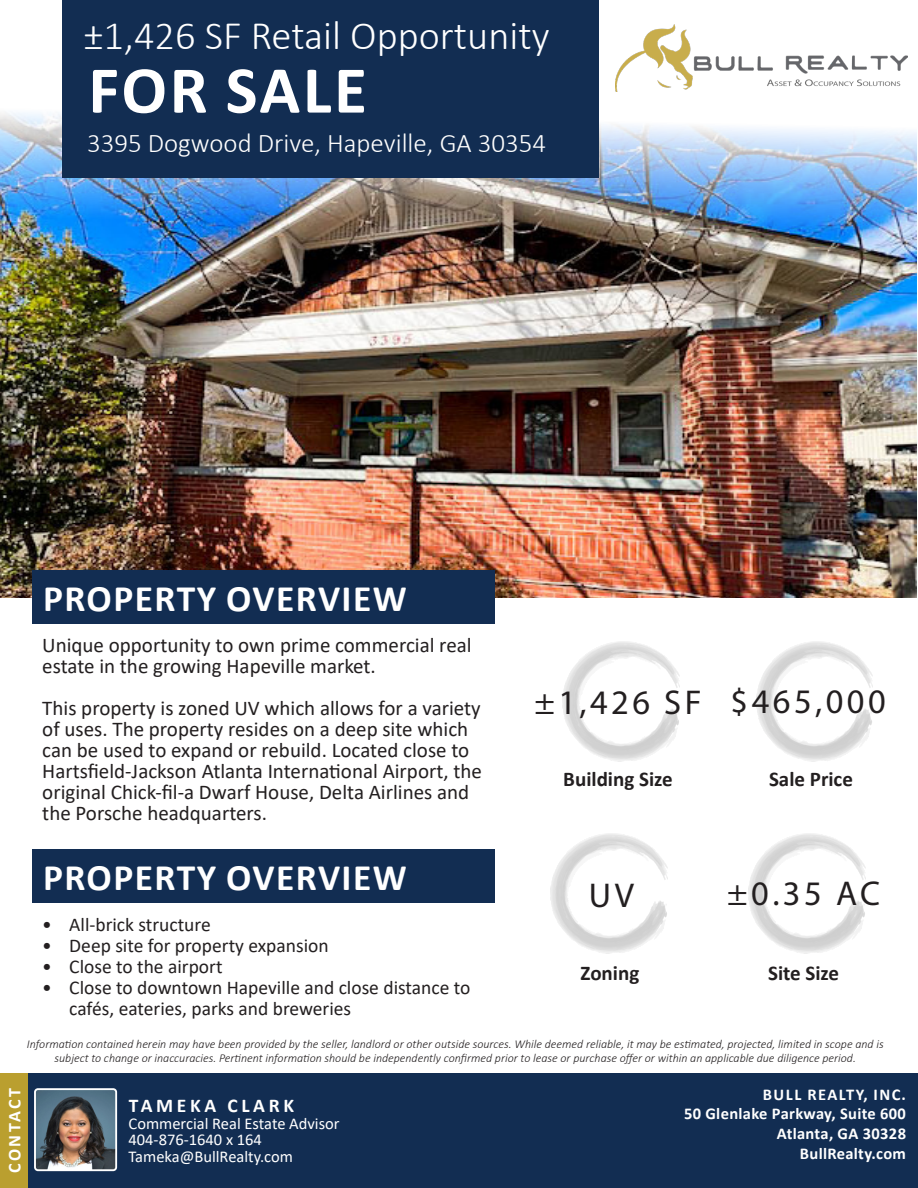
<style>
.page{position:relative;width:918px;height:1188px;background:#fff}
.page>*{position:absolute;margin:0;border:0;box-sizing:border-box;transform-origin:0 0}
.t1{font:700 67.5px "Calibri";letter-spacing:.04em;color:#fff}
.t2{font:300 40.5px "Calibri";color:#fff}
.t3{font:700 37.5px "Calibri";letter-spacing:.04em;color:#fff}
.t4{font:34.5px "Myriad Pro";letter-spacing:.1em;color:#231f20}
.t5{font:300 27px "Calibri";color:#fff}
.t6{font:21px/21px "Calibri";color:#231f20}
.t7{font:700 21px "Calibri";color:#231f20}
.t8{font:19.5px/21px "Calibri";color:#231f20}
.t9{font:700 19.5px "Calibri";letter-spacing:.19em;color:#fff}
.t10{font:700 18px "Calibri";letter-spacing:.135em;color:#fff}
.t11{font:16.5px "Calibri";color:#fff}
.t12{font:700 16.5px "Calibri";letter-spacing:.02em;color:#fff}
.t13{font:700 16.5px "Calibri";letter-spacing:.09em;color:#fff}
.t14{font:italic 300 12px "Calibri";color:#231f20}
</style>
<div class="page">
<img style="left:748px;top:833px;width:118px;height:121px">
<img style="left:756px;top:641px;width:117px;height:121px">
<img style="left:562px;top:641px;width:118px;height:121px">
<img style="left:0;top:106px;width:916px;height:491px">
<div style="left:0;top:1073px;width:918px;height:115px;background:#122d52"></div>
<div style="left:0;top:1073px;width:28px;height:115px;background:#ba9f2f"></div>
<img style="left:616px;top:24px;width:291px;height:68px">
<div style="left:32px;top:571px;width:463px;height:53px;background:#122d52"></div>
<img style="left:37px;top:1091px;width:77px;height:77px">
<div style="left:34px;top:1088px;width:83px;height:83px;border:2px solid #fff;border-radius:3px"></div>
<div style="left:32px;top:850px;width:463px;height:53px;background:#122d52"></div>
<div style="left:62px;top:0;width:536px;height:178px;background:#122d52"></div>
<img style="left:550px;top:833px;width:118px;height:121px">
<p class="t2" style="left:83px;top:10px;width:468px">±1,426 SF Retail Opportunity</p>
<p class="t1" style="left:88px;top:42px;width:280px">FOR SALE</p>
<p class="t5" style="left:87px;top:126px;width:461px">3395 Dogwood Drive, Hapeville, GA 30354</p>
<p class="t3" style="left:43px;top:572px;width:365px">PROPERTY OVERVIEW</p>
<p class="t6" style="left:42px;top:634px;width:431px">Unique opportunity to own prime commercial real estate in the growing Hapeville market.</p>
<p class="t6" style="left:42px;top:697px;width:441px">This property is zoned UV which allows for a variety of uses. The property resides on a deep site which can be used to expand or rebuild. Located close to Hartsfield-Jackson Atlanta International Airport, the original Chick-fil-a Dwarf House, Delta Airlines and the Porsche headquarters.</p>
<p class="t4" style="left:534px;top:681px;width:169px">±1,426 SF</p>
<p class="t7" style="left:563px;top:764px;width:111px">Building Size</p>
<p class="t4" style="left:731px;top:680px;width:157px">$465,000</p>
<p class="t7" style="left:769px;top:764px;width:85px">Sale Price</p>
<p class="t3" style="left:43px;top:851px;width:365px">PROPERTY OVERVIEW</p>
<p class="t8" style="left:42px;top:914px;width:170px">• All-brick structure</p>
<p class="t8" style="left:42px;top:935px;width:288px">• Deep site for property expansion</p>
<p class="t8" style="left:42px;top:956px;width:182px">• Close to the airport</p>
<p class="t8" style="left:69px;top:977px;width:403px;text-indent:-27px">• Close to downtown Hapeville and close distance to cafés, eateries, parks and breweries</p>
<p class="t4" style="left:589px;top:874px;width:47px">UV</p>
<p class="t4" style="left:727px;top:872px;width:154px">±0.35 AC</p>
<p class="t7" style="left:581px;top:958px;width:60px">Zoning</p>
<p class="t7" style="left:768px;top:958px;width:73px">Site Size</p>
<p class="t14" style="left:27px;top:1036px;width:858px">Information contained herein may have been provided by the seller, landlord or other outside sources. While deemed reliable, it may be estimated, projected, limited in scope and is</p>
<p class="t14" style="left:55px;top:1051px;width:803px">subject to change or inaccuracies. Pertinent information should be independently confirmed prior to lease or purchase offer or within an applicable due diligence period.</p>
<p class="t10" style="left:2px;top:1173px;width:87px;rotate:-90deg">CONTACT</p>
<p class="t9" style="left:129px;top:1092px;width:167px">TAMEKA CLARK</p>
<p class="t11" style="left:129px;top:1112px;width:213px">Commercial Real Estate Advisor</p>
<p class="t11" style="left:129px;top:1128px;width:135px">404-876-1640 x 164</p>
<p class="t11" style="left:129px;top:1145px;width:166px">Tameka@BullRealty.com</p>
<p class="t13" style="left:763px;top:1082px;width:145px">BULL REALTY, INC.</p>
<p class="t12" style="left:684px;top:1102px;width:223px">50 Glenlake Parkway, Suite 600</p>
<p class="t12" style="left:777px;top:1122px;width:131px">Atlanta, GA 30328</p>
<p class="t12" style="left:800px;top:1142px;width:108px">BullRealty.com</p>
</div>
